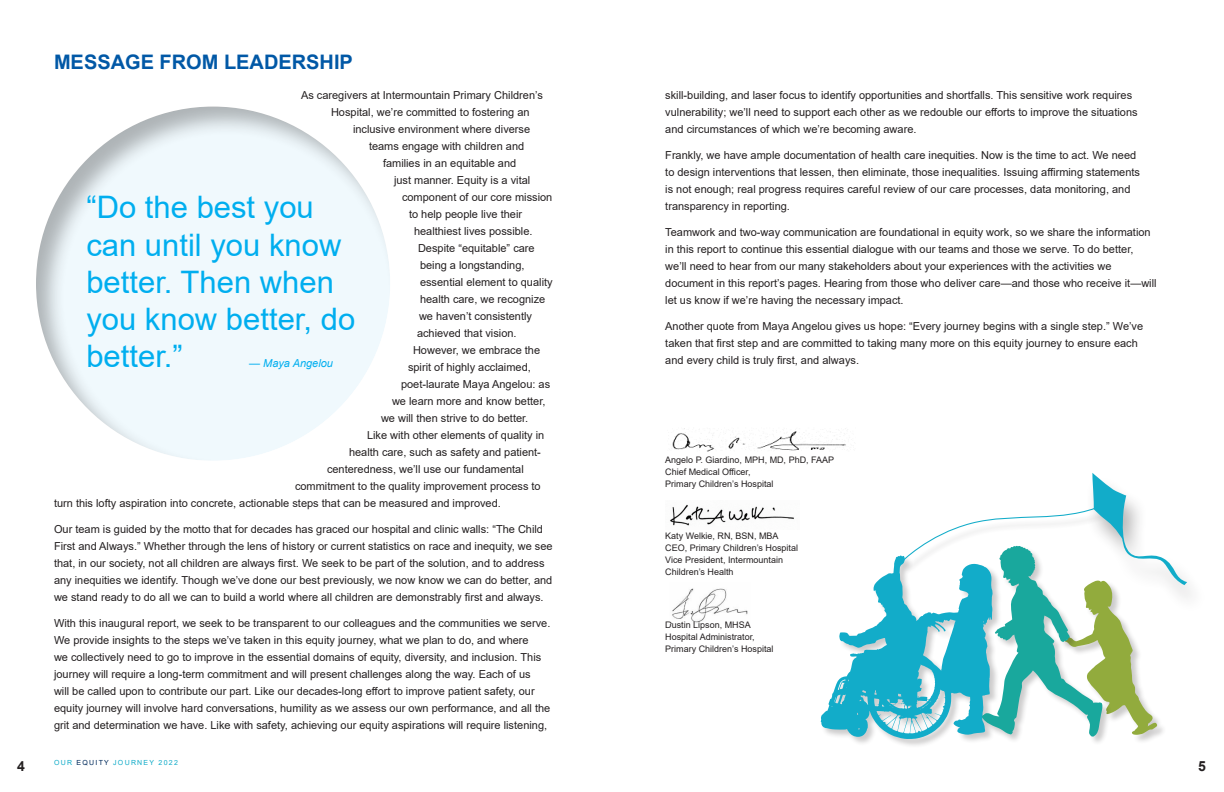
<style>
.page{position:relative;width:1224px;height:792px;background:#fff}
.page>*{position:absolute;margin:0;border:0;box-sizing:border-box;transform-origin:0 0}
.t1{font:31px/37.2px "Arial";color:#00aeef}
.t2{font:700 20px "Arial";color:#0158a6}
.t3{font:700 14px "Arial";color:#231f20}
.t4{font:11px/17px "Arial";color:#231f20}
.t5{font:italic 11px "Arial";color:#00aeef}
.t6{font:9px/12px "Arial";color:#231f20}
.t7{font:7px "Arial";letter-spacing:.18em;color:#12acc9}
.s1{color:#002b5c}
</style>
<div class="page">
<div style="left:35px;top:105px;width:357px;height:356px;background:#231f20;opacity:.32"></div>
<div style="left:821px;top:555px;width:181px;height:194px;background:#231f20;opacity:.23"></div>
<div style="left:982px;top:546px;width:130px;height:200px;background:#fff"></div>
<svg style="left:821px;top:473px;width:366px;height:266px"></svg>
<img style="left:672px;top:588px;width:76px;height:35px">
<img style="left:672px;top:428px;width:174px;height:24px">
<img style="left:670px;top:504px;width:124px;height:22px">
<p class="t2" style="left:54px;top:47px;width:300px">MESSAGE FROM LEADERSHIP</p>
<p class="t4" style="left:301px;top:86px;width:243px">As caregivers at Intermountain Primary Children’s</p>
<p class="t4" style="left:331px;top:103px;width:200px">Hospital, we’re committed to fostering an</p>
<p class="t4" style="left:353px;top:120px;width:179px">inclusive environment where diverse</p>
<p class="t4" style="left:369px;top:137px;width:157px">teams engage with children and</p>
<p class="t4" style="left:383px;top:154px;width:135px">families in an equitable and</p>
<p class="t4" style="left:394px;top:171px;width:138px">just manner. Equity is a vital</p>
<p class="t4" style="left:402px;top:188px;width:152px">component of our core mission</p>
<p class="t4" style="left:409px;top:205px;width:115px">to help people live their</p>
<p class="t4" style="left:414px;top:222px;width:118px">healthiest lives possible.</p>
<p class="t4" style="left:418px;top:239px;width:118px">Despite “equitable” care</p>
<p class="t4" style="left:420px;top:256px;width:106px">being a longstanding,</p>
<p class="t4" style="left:420px;top:273px;width:134px">essential element to quality</p>
<p class="t4" style="left:420px;top:290px;width:127px">health care, we recognize</p>
<p class="t4" style="left:419px;top:307px;width:115px">we haven’t consistently</p>
<p class="t4" style="left:417px;top:324px;width:99px">achieved that vision.</p>
<p class="t4" style="left:413px;top:341px;width:129px">However, we embrace the</p>
<p class="t4" style="left:408px;top:358px;width:124px">spirit of highly acclaimed,</p>
<p class="t4" style="left:401px;top:375px;width:151px">poet-laurate Maya Angelou: as</p>
<p class="t4" style="left:392px;top:392px;width:155px">we learn more and know better,</p>
<p class="t4" style="left:381px;top:409px;width:147px">we will then strive to do better.</p>
<p class="t4" style="left:367px;top:426px;width:179px">Like with other elements of quality in</p>
<p class="t4" style="left:349px;top:443px;width:193px">health care, such as safety and patient-</p>
<p class="t4" style="left:327px;top:460px;width:198px">centeredness, we’ll use our fundamental</p>
<p class="t4" style="left:295px;top:477px;width:247px">commitment to the quality improvement process to</p>
<p class="t4" style="left:54px;top:494px;width:446px">turn this lofty aspiration into concrete, actionable steps that can be measured and improved.</p>
<p class="t4" style="left:54px;top:520px;width:500px">Our team is guided by the motto that for decades has graced our hospital and clinic walls: “The Child First and Always. ” Whether through the lens of history or current statistics on race and inequity, we see that, in our society, not all children are always first. We seek to be part of the solution, and to address any inequities we identify. Though we’ve done our best previously, we now know we can do better, and we stand ready to do all we can to build a world where all children are demonstrably first and always.</p>
<p class="t4" style="left:54px;top:614px;width:498px">With this inaugural report, we seek to be transparent to our colleagues and the communities we serve.<br>We provide insights to the steps we’ve taken in this equity journey, what we plan to do, and where<br>we collectively need to go to improve in the essential domains of equity, diversity, and inclusion. This journey will require a long-term commitment and will present challenges along the way. Each of us<br>will be called upon to contribute our part. Like our decades-long effort to improve patient safety, our equity journey will involve hard conversations, humility as we assess our own performance, and all the grit and determination we have. Like with safety, achieving our equity aspirations will require listening,</p>
<p class="t1" style="left:86px;top:189px;width:270px">“Do the best you can until you know better. Then when you know better, do better. ”</p>
<p class="t5" style="left:249px;top:356px;width:85px">— Maya Angelou</p>
<p class="t4" style="left:665px;top:86px;width:474px">skill-building, and laser focus to identify opportunities and shortfalls. This sensitive work requires vulnerability; we’ll need to support each other as we redouble our efforts to improve the situations and circumstances of which we’re becoming aware.</p>
<p class="t4" style="left:665px;top:146px;width:476px">Frankly, we have ample documentation of health care inequities. Now is the time to act. We need to design interventions that lessen, then eliminate, those inequalities. Issuing affirming statements is not enough; real progress requires careful review of our care processes, data monitoring, and transparency in reporting.</p>
<p class="t4" style="left:665px;top:223px;width:493px">Teamwork and two-way communication are foundational in equity work, so we share the information in this report to continue this essential dialogue with our teams and those we serve. To do better, we’ll need to hear from our many stakeholders about your experiences with the activities we document in this report’s pages. Hearing from those who deliver care—and those who receive it—will let us know if we’re having the necessary impact.</p>
<p class="t4" style="left:665px;top:317px;width:479px">Another quote from Maya Angelou gives us hope: “Every journey begins with a single step.” We’ve taken that first step and are committed to taking many more on this equity journey to ensure each and every child is truly first, and always.</p>
<p class="t6" style="left:665px;top:454px;width:170px">Angelo P. Giardino, MPH, MD, PhD, FAAP</p>
<p class="t6" style="left:665px;top:466px;width:110px">Chief Medical Officer,<br>Primary Children’s Hospital</p>
<p class="t6" style="left:665px;top:530px;width:134px">Katy Welkie, RN, BSN, MBA<br>CEO, Primary Children’s Hospital<br>Vice President, Intermountain<br>Children’s Health</p>
<p class="t6" style="left:665px;top:619px;width:87px">Dustin Lipson, MHSA</p>
<p class="t6" style="left:665px;top:631px;width:110px">Hospital Administrator,<br>Primary Children’s Hospital</p>
<p class="t7" style="left:54px;top:758px;width:125px">OUR <span class="s1">EQUITY</span> JOURNEY 2022</p>
<p class="t3" style="left:17px;top:756px;width:9px">4</p>
<p class="t3" style="left:1198px;top:756px;width:9px">5</p>
</div>
